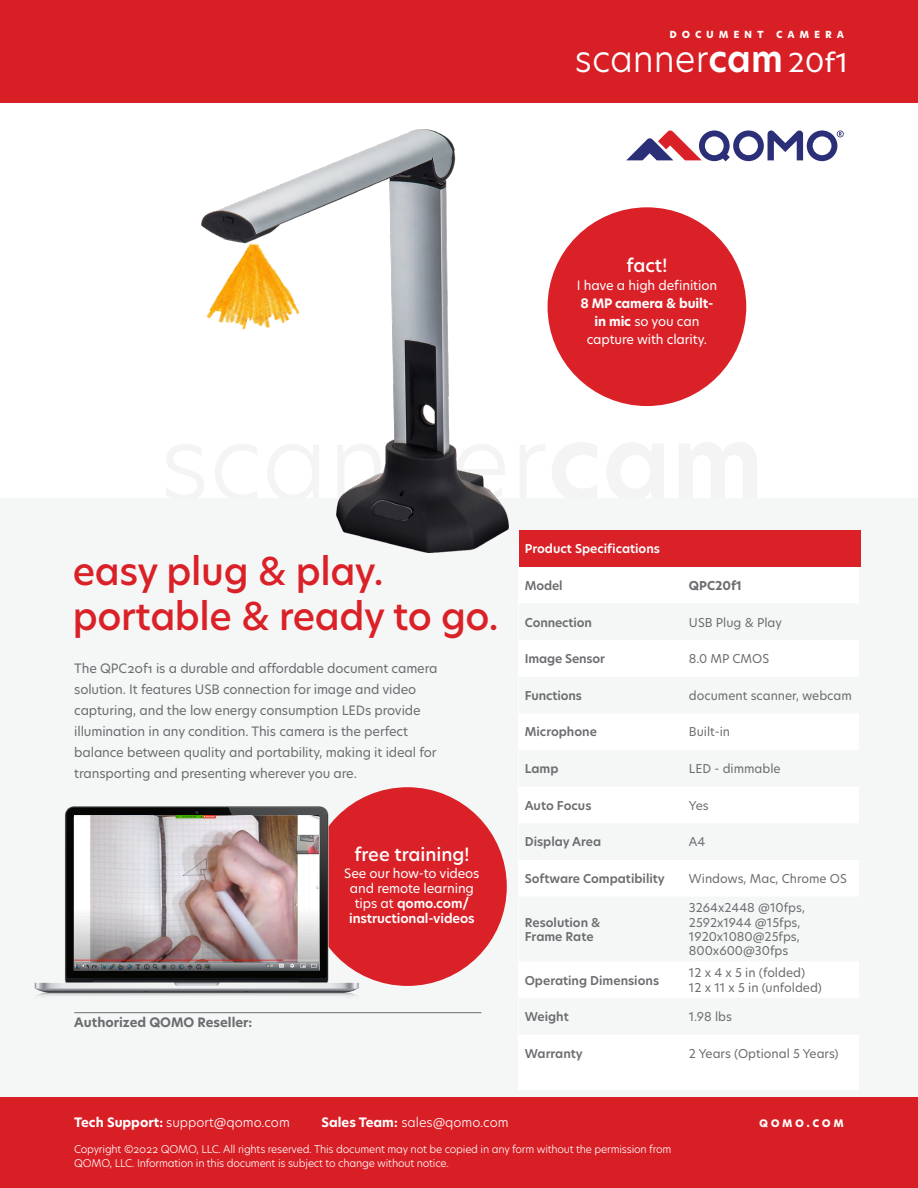
<style>
.page{position:relative;width:918px;height:1188px;background:#fff}
.page>*{position:absolute;margin:0;border:0;box-sizing:border-box;transform-origin:0 0}
.t1{font:500 37.5px "Hero New";letter-spacing:-.01em;color:#da2128}
.t2{font:300 36.45px "Hero New";color:#fff}
.t3{font:500 18px "Hero New";color:#fff}
.t4{font:12.75px/21px "Hero New";letter-spacing:-.01em;color:#6c6d70}
.t5{font:12.75px/18px "Hero New";letter-spacing:-.01em;color:#fff;text-align:center}
.t6{font:300 12.75px "Hero New";color:#fff}
.t7{font:700 12.75px "Hero New";color:#6c6d70}
.t8{font:700 12.75px "Hero New";letter-spacing:.195em;color:#fff}
.t9{font:12px/14.4px "Hero New";color:#6c6d70}
.t10{font:600 12px "Hero New";color:#6c6d70}
.t11{font:600 12px "Hero New";color:#fff}
.t12{font:700 12px "Hero New";letter-spacing:.4em;color:#fff}
.t13{font:700 12px "Hero New";color:#6c6d70}
.t14{font:300 10.5px/13.5px "Hero New";letter-spacing:-.02em;color:#fff}
.s1{font-weight:600}
.s2{font-weight:400;font-size:25.65px}
.s3{font-weight:700}
</style>
<div class="page">
<div style="left:0;top:499px;width:918px;height:689px;background:#f5f7f7"></div>
<div style="left:0;top:0;width:918px;height:103px;background:#d91f26"></div>
<svg style="left:626px;top:130px;width:218px;height:31px"></svg>
<div style="left:548px;top:207px;width:198px;height:199px;background:#da2128;border-radius:50%"></div>
<div style="left:0;top:1097px;width:918px;height:91px;background:#d91f26"></div>
<hr style="left:74px;top:1012px;width:407px;height:1px;background:#6c6d70">
<div style="left:519px;top:538px;width:340px;height:551px;background:#fff"></div>
<div style="left:519px;top:530px;width:341px;height:37px;background:#da2128"></div>
<div style="left:308px;top:787px;width:199px;height:199px;background:#da2128;border-radius:50%"></div>
<img style="left:34px;top:787px;width:380px;height:227px">
<img style="left:74px;top:815px;width:245px;height:155px">
<img style="left:202px;top:130px;width:307px;height:423px">
<img style="left:202px;top:240px;width:109px;height:98px">
<p class="t12" style="left:669px;top:25px;width:176px">document camera</p>
<h2 class="t2" style="left:575px;top:34px;width:275px">scanner<span class="s1">cam</span> <span class="s2">20f1</span></h2>
<p class="t3" style="left:627px;top:253px;width:42px">fact!</p>
<p class="t5" style="left:577px;top:276px;width:142px">I have a high definition<br><span class="s3">8 MP camera &amp; built&shy;in mic</span> so you can capture with clarity.</p>
<p class="t1" style="left:73px;top:545px;width:312px">easy plug &amp; play.</p>
<p class="t1" style="left:73px;top:590px;width:427px">portable &amp; ready to go.</p>
<p class="t4" style="left:74px;top:657px;width:365px">The QPC20f1 is a durable and affordable document camera solution. It features USB connection for image and video capturing, and the low energy consumption LEDs provide illumination in any condition. This camera is the perfect balance between quality and portability, making it ideal for transporting and presenting wherever you are.</p>
<p class="t3" style="left:354px;top:842px;width:117px">free training!</p>
<p class="t7" style="left:74px;top:1014px;width:180px">Authorized QOMO Reseller:</p>
<p class="t5" style="left:344px;top:866px;width:137px;line-height:15px">See our how-to videos and remote learning tips at <span class="s1">qomo.com/ instructional-videos</span></p>
<p class="t11" style="left:525px;top:541px;width:137px">Product Specifications</p>
<p class="t10" style="left:525px;top:577px;width:39px">Model</p>
<p class="t13" style="left:689px;top:577px;width:55px">QPC20f1</p>
<p class="t10" style="left:525px;top:614px;width:69px">Connection</p>
<p class="t9" style="left:689px;top:615px;width:94px">USB Plug &amp; Play</p>
<p class="t10" style="left:525px;top:651px;width:82px">Image Sensor</p>
<p class="t9" style="left:689px;top:651px;width:82px">8.0 MP CMOS</p>
<p class="t10" style="left:525px;top:687px;width:59px">Functions</p>
<p class="t9" style="left:689px;top:688px;width:164px">document scanner, webcam</p>
<p class="t10" style="left:525px;top:724px;width:74px">Microphone</p>
<p class="t9" style="left:689px;top:725px;width:43px">Built-in</p>
<p class="t10" style="left:525px;top:761px;width:35px">Lamp</p>
<p class="t9" style="left:689px;top:761px;width:93px">LED - dimmable</p>
<p class="t10" style="left:525px;top:797px;width:68px">Auto Focus</p>
<p class="t9" style="left:689px;top:798px;width:21px">Yes</p>
<p class="t10" style="left:525px;top:834px;width:78px">Display Area</p>
<p class="t9" style="left:689px;top:835px;width:18px">A4</p>
<p class="t10" style="left:525px;top:870px;width:142px">Software Compatibility</p>
<p class="t9" style="left:689px;top:871px;width:159px">Windows, Mac, Chrome OS</p>
<p class="t10" style="left:525px;top:914px;width:77px">Resolution &amp;</p>
<p class="t10" style="left:525px;top:928px;width:70px">Frame Rate</p>
<p class="t9" style="left:689px;top:900px;width:118px">3264x2448 @10fps,<br>2592x1944 @15fps,<br>1920x1080@25fps,<br>800x600@30fps</p>
<p class="t10" style="left:525px;top:972px;width:136px">Operating Dimensions</p>
<p class="t9" style="left:689px;top:965px;width:118px">12 x 4 x 5 in (folded)</p>
<p class="t9" style="left:689px;top:980px;width:135px">12 x 11 x 5 in (unfolded)</p>
<p class="t10" style="left:525px;top:1009px;width:46px">Weight</p>
<p class="t9" style="left:689px;top:1009px;width:45px">1.98 lbs</p>
<p class="t10" style="left:525px;top:1045px;width:59px">Warranty</p>
<p class="t9" style="left:689px;top:1046px;width:151px">2 Years (Optional 5 Years)</p>
<p class="t6" style="left:74px;top:1114px;width:217px"><span class="s3">Tech Support:</span> support@qomo.com</p>
<p class="t6" style="left:322px;top:1114px;width:188px"><span class="s3">Sales Team:</span> sales@qomo.com</p>
<p class="t8" style="left:759px;top:1114px;width:86px">qomo.com</p>
<p class="t14" style="left:74px;top:1143px;width:599px">Copyright ©2022 QOMO, LLC. All rights reserved. This document may not be copied in any form without the permission from<br>QOMO, LLC. Information in this document is subject to change without notice.</p>
</div>
